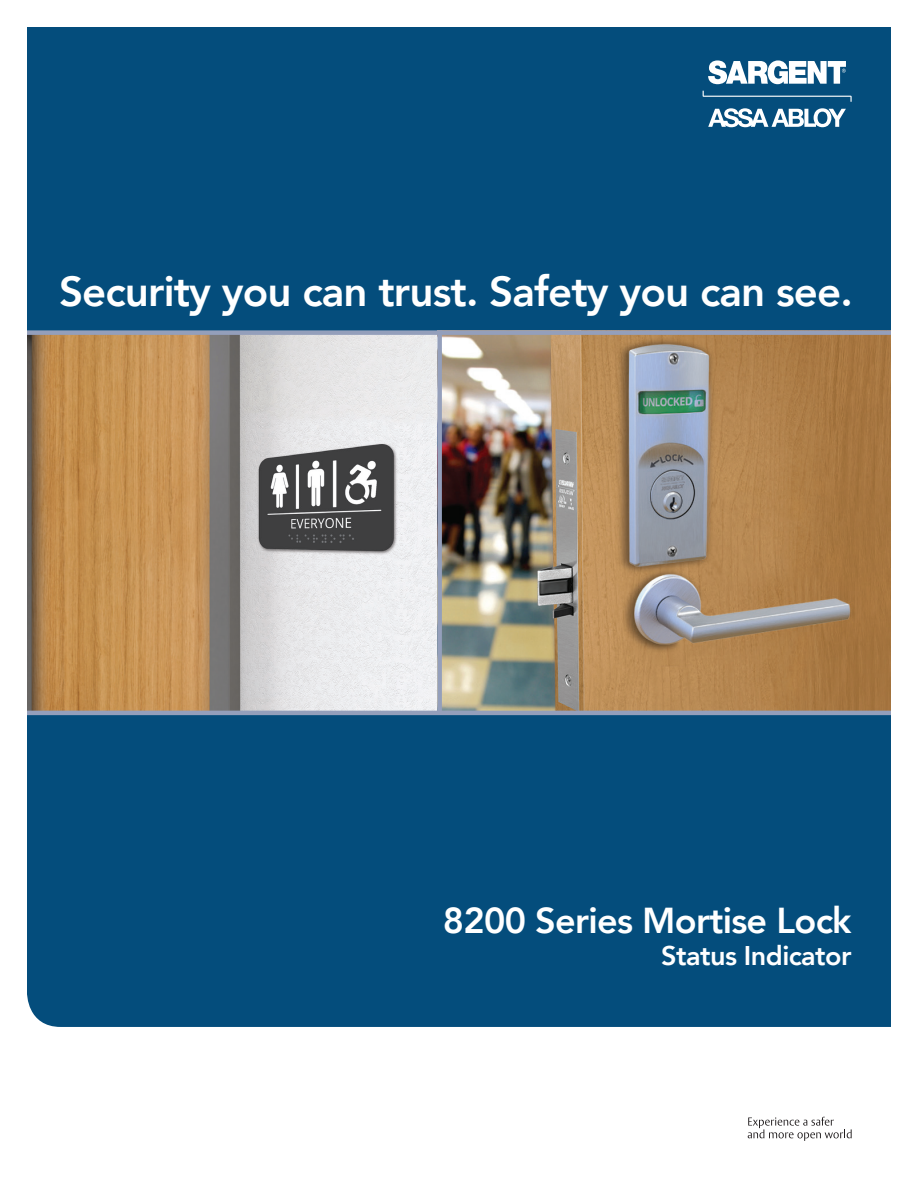
<style>
.page{position:relative;width:918px;height:1188px;background:#fff}
.page>*{position:absolute;margin:0;border:0;box-sizing:border-box;transform-origin:0 0}
.t1{font:800 42px "Avenir";letter-spacing:-.02em;color:#fff}
.t2{font:800 36px "Avenir";letter-spacing:-.02em;color:#fff}
.t3{font:800 27px "Avenir";letter-spacing:-.02em;color:#fff}
</style>
<div class="page">
<img style="left:27px;top:335px;width:410px;height:376px">
<div style="left:27px;top:715px;width:864px;height:312px;background:#044d7c"></div>
<div style="left:27px;top:27px;width:864px;height:306px;background:#044d7c"></div>
<svg style="left:748px;top:1117px;width:104px;height:24px"></svg>
<svg style="left:703px;top:91px;width:149px;height:11px"></svg>
<svg style="left:708px;top:108px;width:138px;height:19px"></svg>
<svg style="left:708px;top:60px;width:138px;height:24px"></svg>
<img style="left:442px;top:335px;width:449px;height:376px">
<hr style="left:27px;top:711px;width:864px;height:4px;background:#949fbb">
<div style="left:437px;top:330px;width:5px;height:383px;background:#949fbb"></div>
<div style="left:27px;top:330px;width:864px;height:5px;background:#949fbb"></div>
<p class="t1" style="left:59px;top:259px;width:795px">Security you can trust. Safety you can see.</p>
<p class="t2" style="left:443px;top:892px;width:410px">8200 Series Mortise Lock</p>
<p class="t3" style="left:661px;top:935px;width:192px">Status Indicator</p>
</div>
